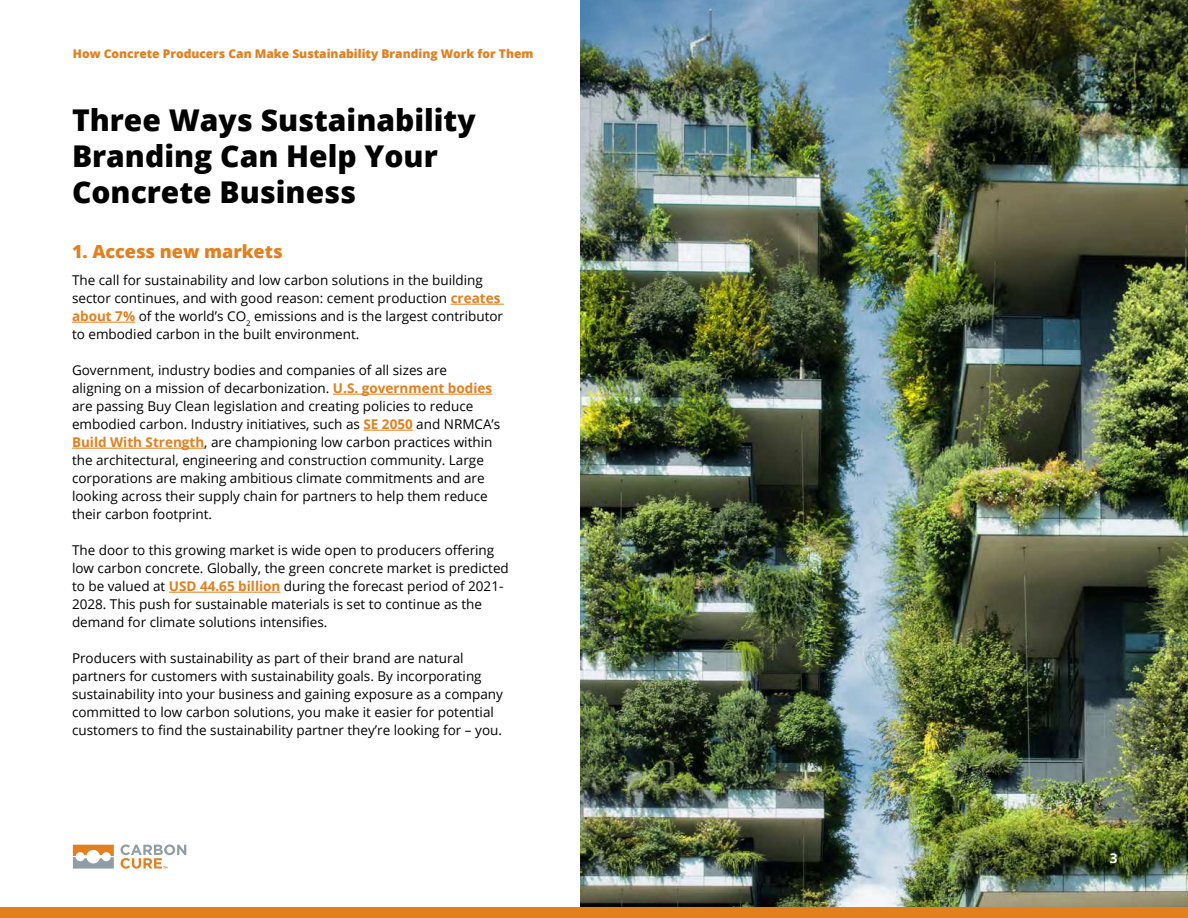
<style>
.page{position:relative;width:1188px;height:918px;background:#fff}
.page>*{position:absolute;margin:0;border:0;box-sizing:border-box;transform-origin:0 0}
.t1{font:800 30px/36px "Open Sans";color:#000}
.t2{font:800 18px "Open Sans";color:#e37f1c}
.t3{font:13.5px/18px "Open Sans";color:#000}
.t4{font:700 13.5px "Open Sans";color:#fff}
.t5{font:800 12px "Open Sans";color:#e37f1c}
.s1{font-weight:700;color:#e37f1c}
</style>
<div class="page">
<img style="left:580px;top:0;width:608px;height:907px">
<svg style="left:73px;top:845px;width:41px;height:24px"></svg>
<svg style="left:121px;top:844px;width:65px;height:25px"></svg>
<div style="left:0;top:907px;width:1188px;height:11px;background:#e37f1c"></div>
<hr style="left:451px;top:304px;width:53px;height:1px;background:#e37f1c">
<hr style="left:72px;top:322px;width:63px;height:1px;background:#e37f1c">
<hr style="left:333px;top:394px;width:159px;height:1px;background:#e37f1c">
<hr style="left:363px;top:430px;width:50px;height:1px;background:#e37f1c">
<hr style="left:72px;top:448px;width:132px;height:1px;background:#e37f1c">
<hr style="left:169px;top:592px;width:111px;height:1px;background:#e37f1c">
<p class="t5" style="left:73px;top:48px;width:462px">How Concrete Producers Can Make Sustainability Branding Work for Them</p>
<h1 class="t1" style="left:72px;top:105px;width:405px">Three Ways Sustainability<br>Branding Can Help Your<br>Concrete Business</h1>
<h2 class="t2" style="left:72px;top:244px;width:212px">1. Access new markets</h2>
<p class="t3" style="left:72px;top:273px;width:433px">The call for sustainability and low carbon solutions in the building sector continues, and with good reason: cement production <span class="s1">creates about 7%</span> of the world’s CO<sub>2</sub> emissions and is the largest contributor to embodied carbon in the built environment.</p>
<p class="t3" style="left:72px;top:363px;width:430px">Government, industry bodies and companies of all sizes are<br>aligning on a mission of decarbonization. <span class="s1">U.S. government bodies </span>are passing Buy Clean legislation and creating policies to reduce embodied carbon. Industry initiatives, such as <span class="s1">SE 2050</span> and NRMCA’s <span class="s1">Build With Strength</span>, are championing low carbon practices within the architectural, engineering and construction community. Large corporations are making ambitious climate commitments and are looking across their supply chain for partners to help them reduce their carbon footprint.</p>
<p class="t3" style="left:72px;top:541px;width:438px">The door to this growing market is wide open to producers o昀昀ering low carbon concrete. Globally, the green concrete market is predicted to be valued at <span class="s1">USD 44.65 billion</span> during the forecast period of 2021- 2028. This push for sustainable materials is set to continue as the demand for climate solutions intensi昀椀es.</p>
<p class="t3" style="left:72px;top:651px;width:433px">Producers with sustainability as part of their brand are natural partners for customers with sustainability goals. By incorporating sustainability into your business and gaining exposure as a company committed to low carbon solutions, you make it easier for potential customers to 昀椀nd the sustainability partner they’re looking for – you.</p>
<p class="t4" style="left:1110px;top:853px;width:9px">3</p>
</div>
